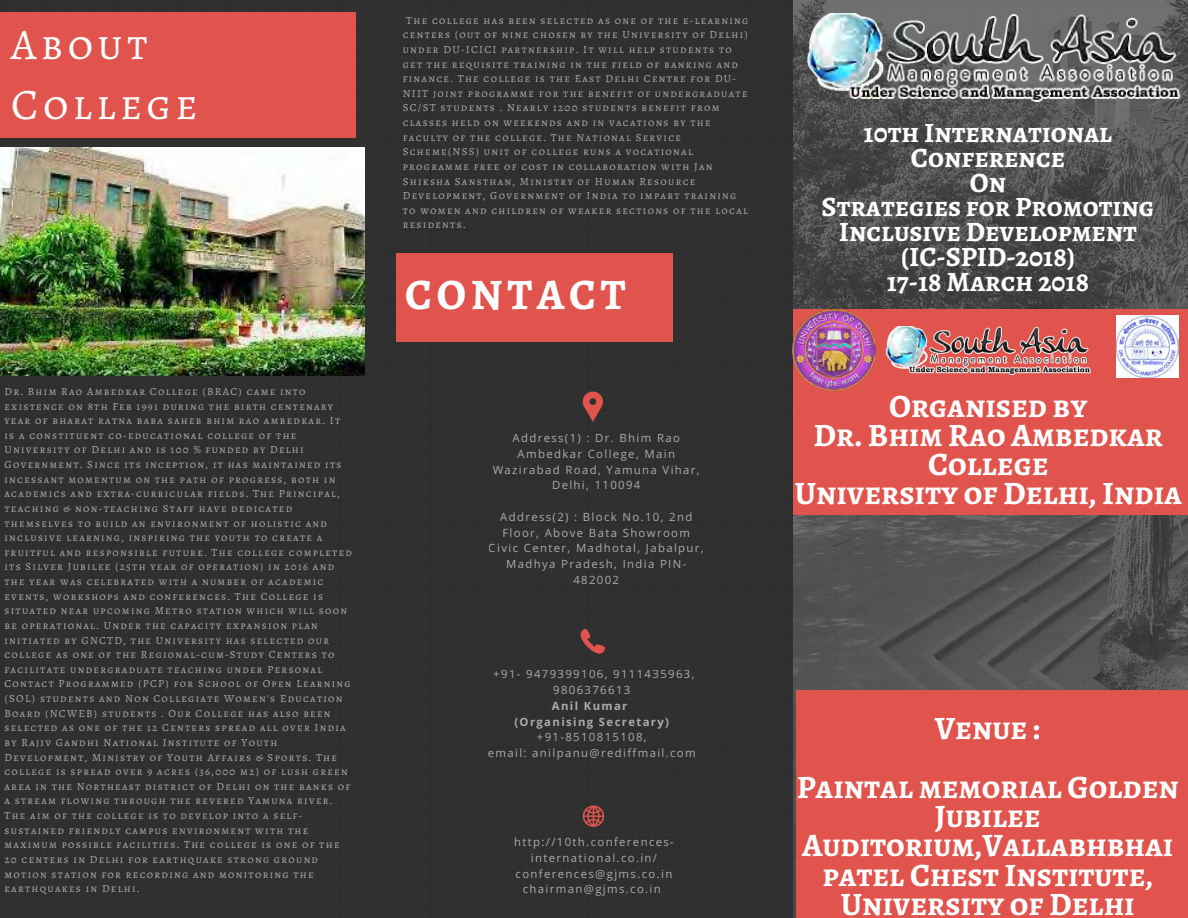
<style>
.page{position:relative;width:1188px;height:918px;background:#fff}
.page>*{position:absolute;margin:0;border:0;box-sizing:border-box;transform-origin:0 0}
.t1{font:43.65px/60.8px "Alegreya SC";letter-spacing:.1em;color:#fff}
.t2{font:700 43.65px "Alegreya SC";letter-spacing:.11em;color:#fff}
.t3{font:700 32.7px/29.2px "Alegreya SC";color:#fff;text-align:center}
.t4{font:700 28.05px/24.8px "Alegreya SC";color:#fff;text-align:center}
.t5{font:11.4px/15.8px "Open Sans";letter-spacing:.12em;color:#fff;text-align:center}
.t6{font:700 11.4px/15.8px "Open Sans";letter-spacing:.12em;color:#fff;text-align:center}
.t7{font:10.95px/14.7px "Alegreya SC";letter-spacing:.12em;color:#fff}
</style>
<div class="page">
<div style="left:0;top:0;width:793px;height:918px;background:#303030"></div>
<img style="left:793px;top:0;width:395px;height:918px">
<div style="left:793px;top:309px;width:395px;height:206px;background:#e0544d"></div>
<div style="left:0;top:12px;width:355px;height:126px;background:#e0544d"></div>
<svg style="left:583px;top:392px;width:20px;height:30px"></svg>
<svg style="left:580px;top:629px;width:25px;height:25px"></svg>
<svg style="left:583px;top:806px;width:21px;height:21px"></svg>
<img style="left:804px;top:14px;width:380px;height:87px">
<img style="left:1116px;top:315px;width:63px;height:63px">
<div style="left:396px;top:253px;width:277px;height:89px;background:#e0544d"></div>
<img style="left:792px;top:309px;width:83px;height:81px">
<img style="left:885px;top:326px;width:206px;height:49px">
<img style="left:0;top:147px;width:364px;height:229px">
<div style="left:797px;top:691px;width:391px;height:227px;background:#e0544d"></div>
<h1 class="t1" style="left:11px;top:13px;width:188px">About<br>College</h1>
<p class="t7" style="left:4px;top:384px;width:349px">Dr. Bhim Rao Ambedkar College (BRAC) came into existence on 8th Feb 1991 during the birth centenary year of bharat ratna baba saheb bhim rao ambedkar. It is a constituent co-educational college of the University of Delhi and is 100 % funded by Delhi Government. Since its inception, it has maintained its incessant momentum on the path of progress, both in academics and extra-curricular fields. The Principal, teaching &amp; non-teaching Staff have dedicated themselves to build an environment of holistic and inclusive learning, inspiring the youth to create a fruitful and responsible future. The college completed its Silver Jubilee (25th year of operation) in 2016 and the year was celebrated with a number of academic events, workshops and conferences. The College is situated near upcoming Metro station which will soon be operational. Under the capacity expansion plan initiated by GNCTD, the University has selected our college as one of the Regional-cum-Study Centers to facilitate undergraduate teaching under Personal Contact Programmed (PCP) for School of Open Learning (SOL) students and Non Collegiate Women's Education Board (NCWEB) students . Our College has also been selected as one of the 12 Centers spread all over India by Rajiv Gandhi National Institute of Youth Development, Ministry of Youth Affairs &amp; Sports. The college is spread over 9 acres (36,000 m2) of lush green area in the Northeast district of Delhi on the banks of a stream flowing through the revered Yamuna river.<br>The aim of the college is to develop into a self&shy;sustained friendly campus environment with the maximum possible facilities. The college is one of the 20 centers in Delhi for earthquake strong ground motion station for recording and monitoring the earthquakes in Delhi.</p>
<p class="t7" style="left:403px;top:13px;width:347px;text-indent:3px">The college has been selected as one of the e-learning centers (out of nine chosen by the University of Delhi) under DU-ICICI partnership. It will help students to get the requisite training in the field of banking and finance. The college is the East Delhi Centre for DU-NIIT joint programme for the benefit of undergraduate SC/ST students . Nearly 1200 students benefit from classes held on weekends and in vacations by the faculty of the college. The National Service Scheme(NSS) unit of college runs a vocational programme free of cost in collaboration with Jan Shiksha Sansthan, Ministry of Human Resource Development, Government of India to impart training to women and children of weaker sections of the local residents.</p>
<h1 class="t2" style="left:405px;top:264px;width:222px">CONTACT</h1>
<p class="t5" style="left:493px;top:430px;width:209px">Address(1) : Dr. Bhim Rao<br>Ambedkar College, Main<br>Wazirabad Road, Yamuna Vihar,<br>Delhi, 110094</p>
<p class="t5" style="left:489px;top:509px;width:216px">Address(2) : Block No.10, 2nd<br>Floor, Above Bata Showroom<br>Civic Center, Madhotal, Jabalpur,<br>Madhya Pradesh, India PIN-<br>482002</p>
<p class="t5" style="left:493px;top:666px;width:203px">+91- 9479399106, 9111435963,<br>9806376613</p>
<p class="t6" style="left:514px;top:698px;width:156px">Anil Kumar (Organising Secretary)</p>
<p class="t5" style="left:488px;top:729px;width:209px">+91-8510815108,<br>email: anilpanu@rediffmail.com</p>
<p class="t5" style="left:514px;top:834px;width:161px">http://10th.conferences&shy;international.co.in/ conferences@gjms.co.in chairman@gjms.co.in</p>
<h3 class="t4" style="left:822px;top:120px;width:334px">10th International<br>Conference<br>On<br>Strategies for Promoting<br>Inclusive Development (IC-SPID-2018)<br>17-18 March 2018</h3>
<h2 class="t3" style="left:795px;top:391px;width:389px">Organised by<br>Dr. Bhim Rao Ambedkar<br>College<br>University of Delhi, India</h2>
<h2 class="t3" style="left:797px;top:699px;width:384px;line-height:58.5px">Venue :<br>Paintal memorial Golden</h2>
<h2 class="t3" style="left:802px;top:802px;width:373px">Jubilee<br>Auditorium,Vallabhbhai patel Chest Institute,<br>University of Delhi</h2>
</div>
